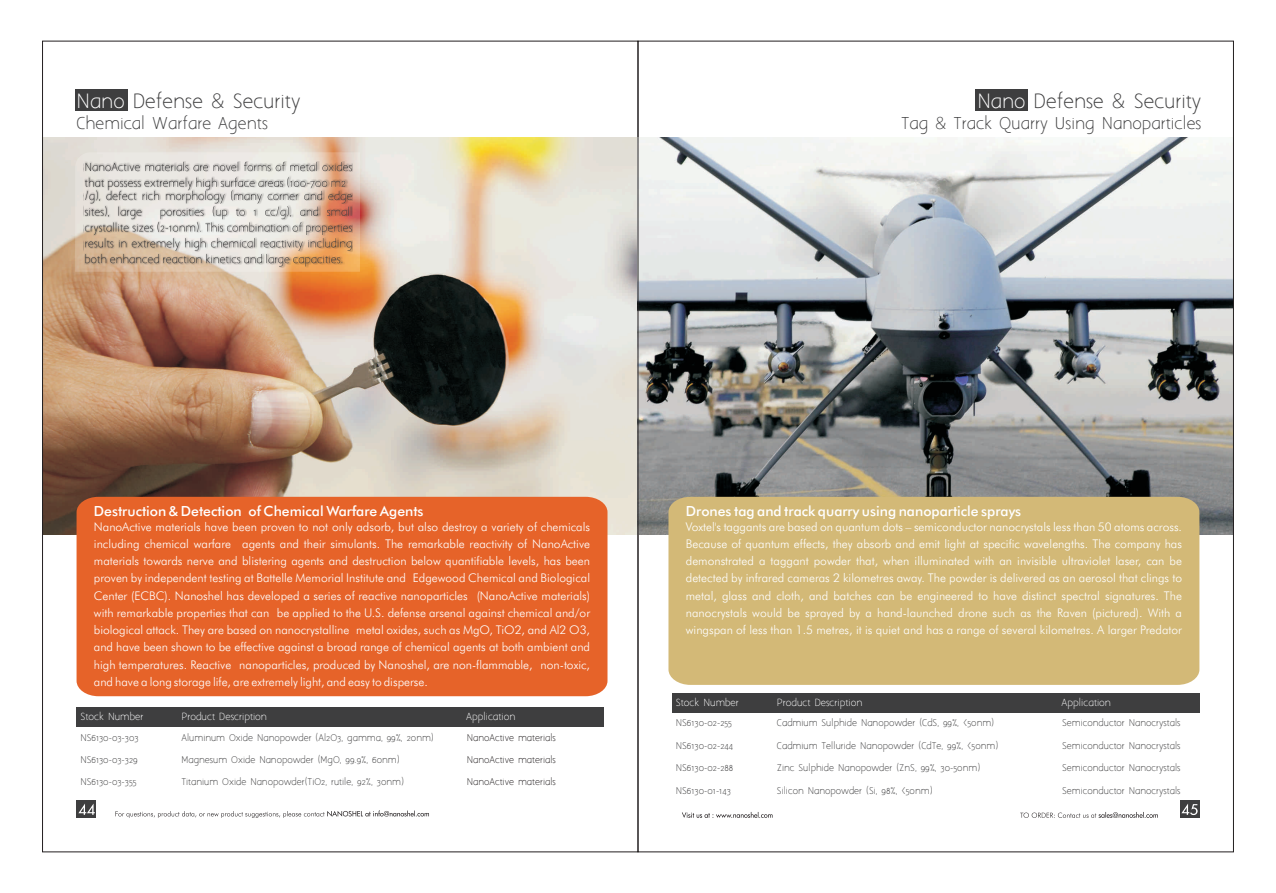
<style>
.page{position:relative;width:1276px;height:893px;background:#fff}
.page>*{position:absolute;margin:0;border:0;box-sizing:border-box;transform-origin:0 0}
.t1{font:18px "Aaargh Normal";color:#3e3e3f}
.t2{font:15px "Aaargh Normal";color:#3e3e3f}
.t3{font:500 14px "Futura BT";color:#fff}
.t4{font:300 12px/17.3px "Futura BT";color:#fff;text-align:justify}
.t5{font:9px "Aaargh Normal";color:#fff}
.t6{font:8.5px "Aaargh Normal";color:#3e3e3f}
.t7{font:8.5px "Aaargh Normal";color:#231f20}
.s1{color:#fff}
</style>
<div class="page">
<img style="left:44px;top:138px;width:1187px;height:396px">
<div style="left:75px;top:90px;width:52px;height:21px;background:#3e3e3f"></div>
<div style="left:77px;top:707px;width:527px;height:19px;background:#3e3e3f"></div>
<div style="left:77px;top:801px;width:19px;height:17px;background:#3e3e3f"></div>
<svg style="left:78px;top:803px;width:17px;height:12px"></svg>
<svg style="left:75px;top:152px;width:285px;height:120px;background:#d3c4b7"></svg>
<div style="left:77px;top:497px;width:530px;height:199px;background:#e66329"></div>
<div style="left:668px;top:497px;width:531px;height:188px;background:#d3b977"></div>
<div style="left:672px;top:693px;width:527px;height:19px;background:#3e3e3f"></div>
<div style="left:975px;top:90px;width:52px;height:21px;background:#3e3e3f"></div>
<div style="left:1179px;top:801px;width:20px;height:17px;background:#3e3e3f"></div>
<svg style="left:1181px;top:804px;width:16px;height:11px"></svg>
<svg style="left:115px;top:810px;width:314px;height:8px"></svg>
<svg style="left:1020px;top:812px;width:138px;height:6px"></svg>
<svg style="left:682px;top:812px;width:90px;height:6px"></svg>
<h1 class="t1" style="left:77px;top:91px;width:225px"><span class="s1">Nano</span> Defense &amp; Security</h1>
<p class="t2" style="left:77px;top:114px;width:193px">Chemical Warfare Agents</p>
<h1 class="t1" style="left:977px;top:91px;width:225px"><span class="s1">Nano</span> Defense &amp; Security</h1>
<p class="t2" style="left:901px;top:114px;width:302px">Tag &amp; Track Quarry Using Nanoparticles</p>
<p class="t3" style="left:94px;top:505px;width:331px">Destruction &amp; Detection of Chemical Warfare Agents</p>
<p class="t4" style="left:94px;top:519px;width:498px">NanoActive materials have been proven to not only adsorb, but also destroy a variety of chemicals including chemical warfare agents and their simulants. The remarkable reactivity of NanoActive materials towards nerve and blistering agents and destruction below quantifiable levels, has been proven by independent testing at Battelle Memorial Institute and Edgewood Chemical and Biological Center (ECBC). Nanoshel has developed a series of reactive nanoparticles (NanoActive materials) with remarkable properties that can be applied to the U.S. defense arsenal against chemical and/or biological attack. They are based on nanocrystalline metal oxides, such as MgO, TiO2, and Al2 O3, and have been shown to be effective against a broad range of chemical agents at both ambient and high temperatures. Reactive nanoparticles, produced by Nanoshel, are non-flammable, non-toxic, and have a long storage life, are extremely light, and easy to disperse.</p>
<p class="t5" style="left:80px;top:711px;width:65px">Stock Number</p>
<p class="t5" style="left:181px;top:711px;width:87px">Product Description</p>
<p class="t5" style="left:466px;top:711px;width:51px">Application</p>
<p class="t6" style="left:80px;top:732px;width:60px">NS6130-03-303</p>
<p class="t6" style="left:181px;top:732px;width:254px">Aluminum Oxide Nanopowder (Al2O3, gamma, 99%, 20nm)</p>
<p class="t6" style="left:80px;top:755px;width:59px">NS6130-03-329</p>
<p class="t6" style="left:181px;top:755px;width:220px">Magnesum Oxide Nanopowder (MgO, 99.9%, 60nm)</p>
<p class="t6" style="left:80px;top:777px;width:58px">NS6130-03-355</p>
<p class="t6" style="left:181px;top:777px;width:224px">Titanium Oxide Nanopowder(TiO2, rutile, 92%, 30nm)</p>
<p class="t7" style="left:467px;top:732px;width:91px">NanoActive materials</p>
<p class="t7" style="left:467px;top:755px;width:91px">NanoActive materials</p>
<p class="t7" style="left:467px;top:777px;width:91px">NanoActive materials</p>
<p class="t3" style="left:686px;top:505px;width:337px">Drones tag and track quarry using nanoparticle sprays</p>
<p class="t4" style="left:686px;top:519px;width:498px">Voxtel's taggants are based on quantum dots – semiconductor nanocrystals less than 50 atoms across.<br>Because of quantum effects, they absorb and emit light at specific wavelengths. The company has demonstrated a taggant powder that, when illuminated with an invisible ultraviolet laser, can be detected by infrared cameras 2 kilometres away. The powder is delivered as an aerosol that clings to metal, glass and cloth, and batches can be engineered to have distinct spectral signatures. The nanocrystals would be sprayed by a hand-launched drone such as the Raven (pictured). With a wingspan of less than 1.5 metres, it is quiet and has a range of several kilometres. A larger Predator</p>
<p class="t5" style="left:676px;top:697px;width:65px">Stock Number</p>
<p class="t5" style="left:777px;top:697px;width:87px">Product Description</p>
<p class="t5" style="left:1061px;top:697px;width:51px">Application</p>
<p class="t6" style="left:676px;top:718px;width:58px">NS6130-02-255</p>
<p class="t6" style="left:777px;top:718px;width:219px">Cadmium Sulphide Nanopowder (CdS, 99%, &lt;50nm)</p>
<p class="t6" style="left:1062px;top:718px;width:120px">Semiconductor Nanocrystals</p>
<p class="t6" style="left:676px;top:741px;width:59px">NS6130-02-244</p>
<p class="t6" style="left:777px;top:741px;width:223px">Cadmium Telluride Nanopowder (CdTe, 99%, &lt;50nm)</p>
<p class="t6" style="left:1062px;top:741px;width:120px">Semiconductor Nanocrystals</p>
<p class="t6" style="left:676px;top:763px;width:59px">NS6130-02-288</p>
<p class="t6" style="left:777px;top:763px;width:205px">Zinc Sulphide Nanopowder (ZnS, 99%, 30-50nm)</p>
<p class="t6" style="left:1062px;top:763px;width:120px">Semiconductor Nanocrystals</p>
<p class="t6" style="left:676px;top:785px;width:56px">NS6130-01-143</p>
<p class="t6" style="left:777px;top:785px;width:157px">Silicon Nanopowder (Si, 98%, &lt;50nm)</p>
<p class="t6" style="left:1062px;top:785px;width:120px">Semiconductor Nanocrystals</p>
</div>
